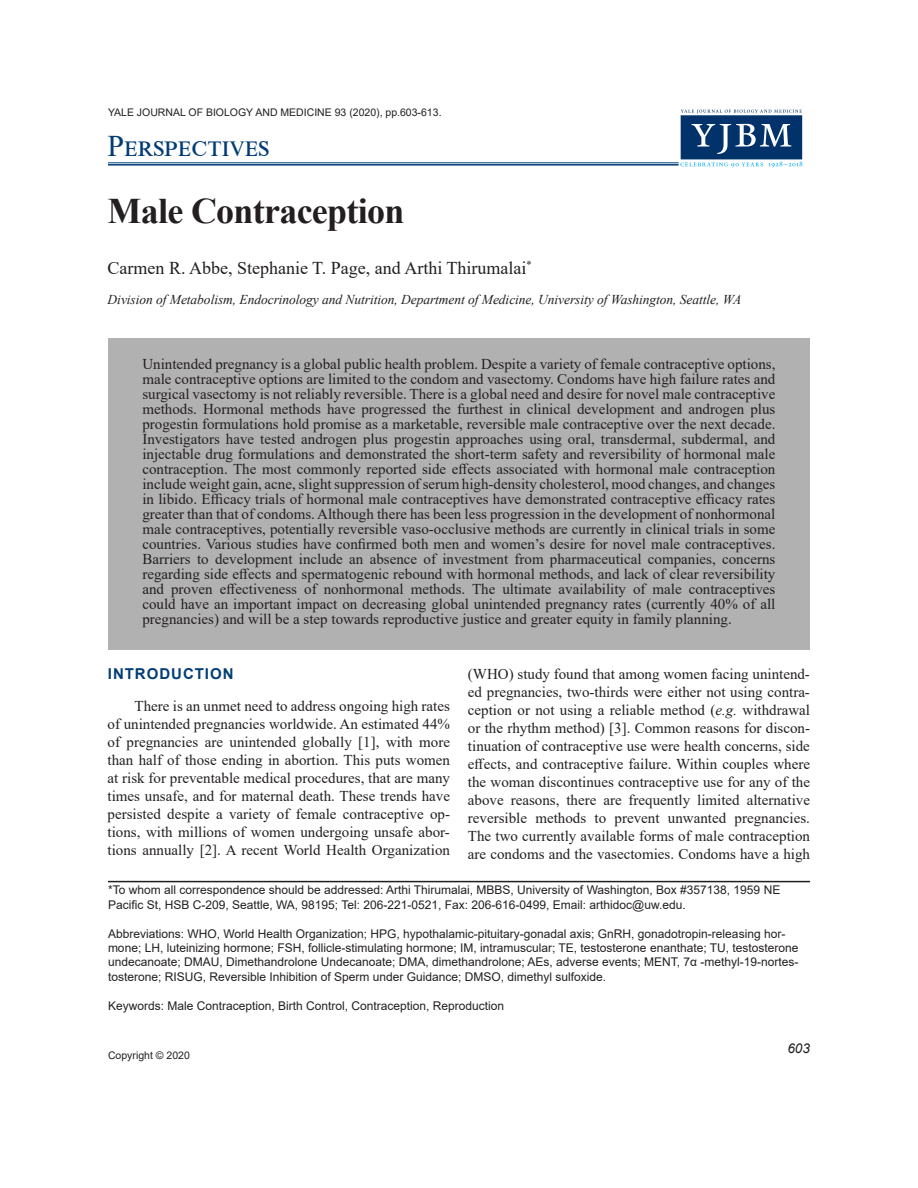
<style>
.page{position:relative;width:918px;height:1188px;background:#fff}
.page>*{position:absolute;margin:0;border:0;box-sizing:border-box;transform-origin:0 0}
.t1{font:700 36px "Times New Roman";letter-spacing:-.02em;color:#231f20}
.t2{font:30px "Times New Roman";color:#013c76}
.t3{font:18px "Times New Roman";color:#231f20}
.t4{font:15px/18px "Times New Roman";color:#231f20;text-align:justify}
.t5{font:700 15px "Arial";letter-spacing:.065em;color:#003d76}
.t6{font:italic 13.5px "Times New Roman";letter-spacing:-.005em;color:#231f20}
.t7{font:italic 13.5px "Arial";color:#231f20}
.t8{font:12px/14.4px "Arial";color:#231f20}
.t9{font:10.5px "Arial";color:#231f20}
.s1{font-style:italic}
</style>
<div class="page">
<svg style="left:680px;top:110px;width:122px;height:58px"></svg>
<hr style="left:108px;top:163px;width:571px;height:1px;background:#013c76">
<hr style="left:108px;top:164px;width:571px;height:2px;background:#013c76">
<div style="left:108px;top:338px;width:702px;height:311px;background:#b2b1b1"></div>
<hr style="left:108px;top:881px;width:702px;height:1px;background:#231f20">
<p class="t9" style="left:108px;top:105px;width:335px">YALE JOURNAL OF BIOLOGY AND MEDICINE 93 (2020), pp.603-613.</p>
<h2 class="t2" style="left:108px;top:124px;width:163px">Perspectives</h2>
<h1 class="t1" style="left:108px;top:185px;width:298px">Male Contraception</h1>
<p class="t3" style="left:108px;top:255px;width:426px">Carmen R. Abbe, Stephanie T. Page, and Arthi Thirumalai<sup>*</sup></p>
<p class="t6" style="left:108px;top:290px;width:635px">Division of Metabolism, Endocrinology and Nutrition, Department of Medicine, University of Washington, Seattle, WA</p>
<p class="t4" style="left:142px;top:356px;width:635px;line-height:15px">Unintended pregnancy is a global public health problem. Despite a variety of female contraceptive options, male contraceptive options are limited to the condom and vasectomy. Condoms have high failure rates and surgical vasectomy is not reliably reversible. There is a global need and desire for novel male contraceptive methods. Hormonal methods have progressed the furthest in clinical development and androgen plus progestin formulations hold promise as a marketable, reversible male contraceptive over the next decade.<br>Investigators have tested androgen plus progestin approaches using oral, transdermal, subdermal, and injectable drug formulations and demonstrated the short-term safety and reversibility of hormonal male contraception. The most commonly reported side effects associated with hormonal male contraception include weight gain, acne, slight suppression of serum high-density cholesterol, mood changes, and changes in libido. Efficacy trials of hormonal male contraceptives have demonstrated contraceptive efficacy rates greater than that of condoms. Although there has been less progression in the development of nonhormonal male contraceptives, potentially reversible vaso-occlusive methods are currently in clinical trials in some countries. Various studies have confirmed both men and women’s desire for novel male contraceptives.<br>Barriers to development include an absence of investment from pharmaceutical companies, concerns regarding side effects and spermatogenic rebound with hormonal methods, and lack of clear reversibility and proven effectiveness of nonhormonal methods. The ultimate availability of male contraceptives could have an important impact on decreasing global unintended pregnancy rates (currently 40% of all pregnancies) and will be a step towards reproductive justice and greater equity in family planning.</p>
<p class="t5" style="left:108px;top:664px;width:127px">INTRODUCTION</p>
<p class="t4" style="left:108px;top:696px;width:344px;text-indent:27px">There is an unmet need to address ongoing high rates of unintended pregnancies worldwide. An estimated 44% of pregnancies are unintended globally [1], with more than half of those ending in abortion. This puts women at risk for preventable medical procedures, that are many times unsafe, and for maternal death. These trends have persisted despite a variety of female contraceptive op&shy;tions, with millions of women undergoing unsafe abor&shy;tions annually [2]. A recent World Health Organization</p>
<p class="t4" style="left:468px;top:664px;width:344px">(WHO) study found that among women facing unintend&shy;ed pregnancies, two-thirds were either not using contra&shy;ception or not using a reliable method (<span class="s1">e.g.</span> withdrawal or the rhythm method) [3]. Common reasons for discon&shy;tinuation of contraceptive use were health concerns, side effects, and contraceptive failure. Within couples where the woman discontinues contraceptive use for any of the above reasons, there are frequently limited alternative reversible methods to prevent unwanted pregnancies.<br>The two currently available forms of male contraception are condoms and the vasectomies. Condoms have a high</p>
<p class="t8" style="left:108px;top:883px;width:674px">*To whom all correspondence should be addressed: Arthi Thirumalai, MBBS, University of Washington, Box #357138, 1959 NE<br>Pacific St, HSB C-209, Seattle, WA, 98195; Tel: 206-221-0521, Fax: 206-616-0499, Email: arthidoc@uw.edu.</p>
<p class="t8" style="left:108px;top:926px;width:692px">Abbreviations: WHO, World Health Organization; HPG, hypothalamic-pituitary-gonadal axis; GnRH, gonadotropin-releasing hor&shy;mone; LH, luteinizing hormone; FSH, follicle-stimulating hormone; IM, intramuscular; TE, testosterone enanthate; TU, testosterone undecanoate; DMAU, Dimethandrolone Undecanoate; DMA, dimethandrolone; AEs, adverse events; MENT, 7α -methyl-19-nortes&shy;tosterone; RISUG, Reversible Inhibition of Sperm under Guidance; DMSO, dimethyl sulfoxide.</p>
<p class="t8" style="left:108px;top:998px;width:398px">Keywords: Male Contraception, Birth Control, Contraception, Reproduction</p>
<p class="t9" style="left:108px;top:1048px;width:83px">Copyright © 2020</p>
<p class="t7" style="left:787px;top:1040px;width:24px">603</p>
</div>
